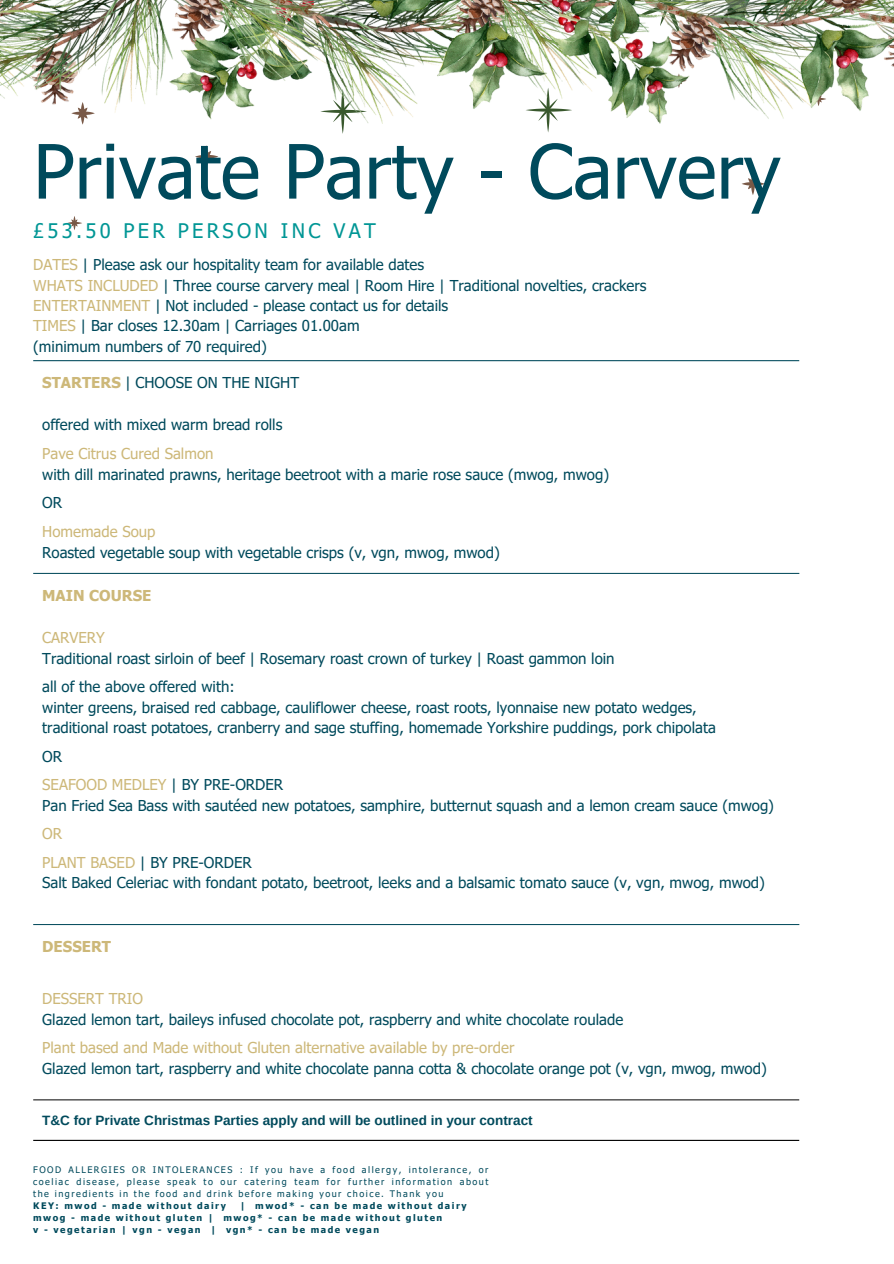
<style>
.page{position:relative;width:894px;height:1264px;background:#fff}
.page>*{position:absolute;margin:0;border:0;box-sizing:border-box;transform-origin:0 0}
.t1{font:75px "Tahoma";color:#004a5c}
.t2{font:20.1px "Tahoma";letter-spacing:.165em;color:#009695}
.t3{font:15px/20.2px "Tahoma";color:#004a5c}
.t4{font:15px "Tahoma";color:#cdb879}
.t5{font:700 15px "Tahoma";color:#cdb879}
.t6{font:700 13.5px "Arimo";color:#004a5c}
.t7{font:9px/12px "Tahoma";letter-spacing:.165em;color:#004a5c;text-align:justify}
.t8{font:700 9px "Tahoma";letter-spacing:.165em;color:#004a5c}
.s1{color:#cdb879}
.s2{font-weight:700;color:#cdb879}
.s3{color:#004a5c}
</style>
<div class="page">
<svg style="left:547px;top:124px;width:3px;height:8px"></svg>
<svg style="left:341px;top:124px;width:3px;height:10px"></svg>
<svg style="left:195px;top:145px;width:23px;height:23px"></svg>
<svg style="left:741px;top:172px;width:23px;height:23px"></svg>
<svg style="left:67px;top:216px;width:15px;height:14px"></svg>
<img style="left:0;top:0;width:893px;height:124px">
<hr style="left:33px;top:573px;width:766px;height:1px;background:#004a5c">
<hr style="left:33px;top:924px;width:766px;height:1px;background:#004a5c">
<hr style="left:33px;top:1099px;width:766px;height:1px;background:#000">
<hr style="left:33px;top:360px;width:766px;height:1px;background:#004a5c">
<hr style="left:33px;top:1139px;width:766px;height:1px;background:#000">
<p class="t1" style="left:33px;top:124px;width:749px">Private Party - Carvery</p>
<p class="t2" style="left:33px;top:218px;width:344px">£53.50 PER PERSON INC VAT</p>
<p class="t3" style="left:33px;top:254px;width:614px"><span class="s1">DATES</span> | Please ask our hospitality team for available dates<br><span class="s1">WHATS INCLUDED</span> | Three course carvery meal | Room Hire | Traditional novelties, crackers <span class="s1">ENTERTAINMENT</span> | Not included - please contact us for details<br><span class="s1">TIMES</span> | Bar closes 12.30am | Carriages 01.00am<br>(minimum numbers of 70 required)</p>
<p class="t3" style="left:42px;top:372px;width:258px"><span class="s2">STARTERS</span> | CHOOSE ON THE NIGHT</p>
<p class="t3" style="left:42px;top:414px;width:241px">offered with mixed warm bread rolls</p>
<p class="t4" style="left:42px;top:444px;width:173px">Pave Citrus Cured Salmon</p>
<p class="t3" style="left:42px;top:464px;width:568px">with dill marinated prawns, heritage beetroot with a marie rose sauce (mwog, mwog)</p>
<p class="t3" style="left:42px;top:492px;width:21px">OR</p>
<p class="t4" style="left:42px;top:522px;width:115px">Homemade Soup</p>
<p class="t3" style="left:42px;top:541px;width:459px">Roasted vegetable soup with vegetable crisps (v, vgn, mwog, mwod)</p>
<p class="t5" style="left:42px;top:586px;width:111px">MAIN COURSE</p>
<p class="t4" style="left:42px;top:628px;width:64px">CARVERY</p>
<p class="t3" style="left:42px;top:647px;width:573px">Traditional roast sirloin of beef | Rosemary roast crown of turkey | Roast gammon loin</p>
<p class="t3" style="left:42px;top:676px;width:194px">all of the above offered with:</p>
<p class="t3" style="left:42px;top:696px;width:656px">winter greens, braised red cabbage, cauliflower cheese, roast roots, lyonnaise new potato wedges,</p>
<p class="t3" style="left:42px;top:717px;width:675px">traditional roast potatoes, cranberry and sage stuffing, homemade Yorkshire puddings, pork chipolata</p>
<p class="t3" style="left:42px;top:745px;width:21px">OR</p>
<p class="t4" style="left:42px;top:775px;width:242px">SEAFOOD MEDLEY <span class="s3">| BY PRE-ORDER</span></p>
<p class="t3" style="left:42px;top:794px;width:733px">Pan Fried Sea Bass with sautéed new potatoes, samphire, butternut squash and a lemon cream sauce (mwog)</p>
<p class="t4" style="left:42px;top:824px;width:21px">OR</p>
<p class="t3" style="left:42px;top:851px;width:211px"><span class="s1">PLANT BASED</span> | BY PRE-ORDER</p>
<p class="t3" style="left:42px;top:872px;width:724px">Salt Baked Celeriac with fondant potato, beetroot, leeks and a balsamic tomato sauce (v, vgn, mwog, mwod)</p>
<p class="t5" style="left:42px;top:937px;width:70px">DESSERT</p>
<p class="t4" style="left:42px;top:989px;width:102px">DESSERT TRIO</p>
<p class="t3" style="left:42px;top:1008px;width:582px">Glazed lemon tart, baileys infused chocolate pot, raspberry and white chocolate roulade</p>
<p class="t4" style="left:42px;top:1038px;width:473px">Plant based and Made without Gluten alternative available by pre-order</p>
<p class="t3" style="left:42px;top:1057px;width:725px">Glazed lemon tart, raspberry and white chocolate panna cotta &amp; chocolate orange pot (v, vgn, mwog, mwod)</p>
<p class="t6" style="left:42px;top:1112px;width:492px">T&amp;C for Private Christmas Parties apply and will be outlined in your contract</p>
<p class="t7" style="left:33px;top:1163px;width:456px">FOOD ALLERGIES OR INTOLERANCES : If you have a food allergy, intolerance, or coeliac disease, please speak to our catering team for further information about the ingredients in the food and drink before making your choice. Thank you</p>
<h1 class="t8" style="left:33px;top:1200px;width:194px">KEY: mwod - made without dairy</h1>
<h1 class="t8" style="left:240px;top:1200px;width:228px">| mwod* - can be made without dairy</h1>
<h2 class="t8" style="left:33px;top:1212px;width:410px">mwog - made without gluten | mwog* - can be made without gluten</h2>
<h3 class="t8" style="left:33px;top:1224px;width:347px">v - vegetarian | vgn - vegan | vgn* - can be made vegan</h3>
</div>
